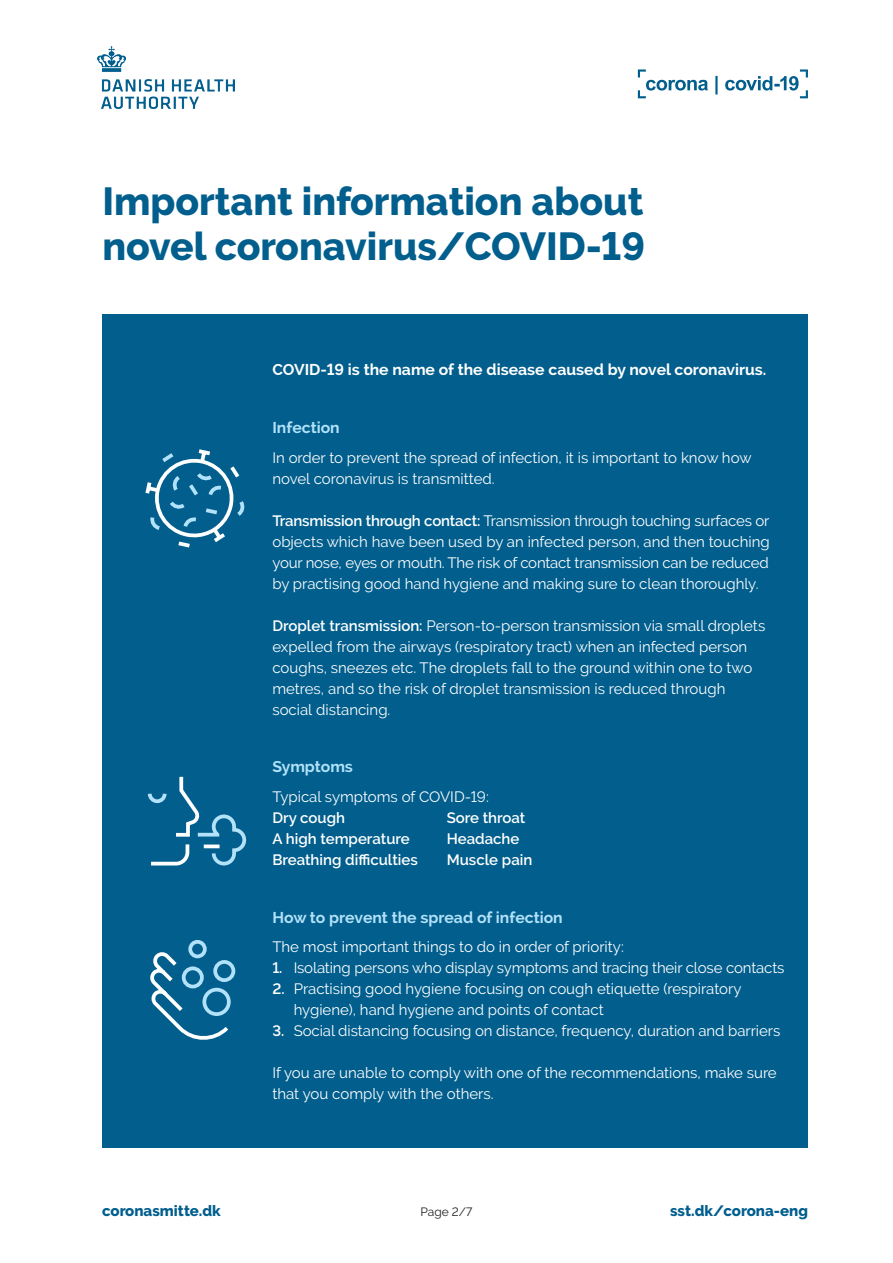
<style>
.page{position:relative;width:893px;height:1263px;background:#fff}
.page>*{position:absolute;margin:0;border:0;box-sizing:border-box;transform-origin:0 0}
.t1{font:800 39px/45px "Raleway";color:#015e8d}
.t2{font:700 15.75px "Raleway";color:#fff}
.t3{font:700 15.75px "Raleway";color:#b2e2f9}
.t4{font:15px/21px "Raleway";color:#fff}
.t5{font:600 15px "Raleway";color:#fff}
.t6{font:800 15px "Raleway";color:#015e8d}
.t7{font:12px "Raleway";color:#231f20}
.s1{font-weight:600}
</style>
<div class="page">
<div style="left:102px;top:315px;width:706px;height:833px;background:#015e8d"></div>
<svg style="left:638px;top:69px;width:170px;height:29px"></svg>
<svg style="left:145px;top:449px;width:99px;height:99px"></svg>
<svg style="left:147px;top:776px;width:100px;height:90px"></svg>
<svg style="left:150px;top:940px;width:86px;height:100px"></svg>
<img style="left:98px;top:46px;width:137px;height:63px">
<h1 class="t1" style="left:102px;top:179px;width:544px">Important information about novel coronavirus/COVID-19</h1>
<p class="t2" style="left:272px;top:361px;width:496px">COVID-19 is the name of the disease caused by novel coronavirus.</p>
<p class="t3" style="left:272px;top:418px;width:69px">Infection</p>
<p class="t4" style="left:272px;top:447px;width:481px">In order to prevent the spread of infection, it is important to know how novel coronavirus is transmitted.</p>
<p class="t4" style="left:272px;top:510px;width:499px;text-align:justify"><span class="s1">Transmission through contact:</span> Transmission through touching surfaces or objects which have been used by an infected person, and then touching your nose, eyes or mouth. The risk of contact transmission can be reduced by practising good hand hygiene and making sure to clean thoroughly.</p>
<p class="t4" style="left:272px;top:615px;width:494px"><span class="s1">Droplet transmission:</span> Person-to-person transmission via small droplets expelled from the airways (respiratory tract) when an infected person coughs, sneezes etc. The droplets fall to the ground within one to two metres, and so the risk of droplet transmission is reduced through social distancing.</p>
<p class="t3" style="left:272px;top:758px;width:82px">Symptoms</p>
<p class="t4" style="left:272px;top:786px;width:218px">Typical symptoms of COVID-19:</p>
<p class="t5" style="left:272px;top:809px;width:74px">Dry cough</p>
<p class="t5" style="left:447px;top:809px;width:80px">Sore throat</p>
<p class="t5" style="left:272px;top:830px;width:139px">➢A high temperature</p>
<p class="t5" style="left:447px;top:830px;width:74px">Headache</p>
<p class="t5" style="left:272px;top:851px;width:147px">➢Breathing difficulties</p>
<p class="t5" style="left:447px;top:851px;width:87px">Muscle pain</p>
<p class="t3" style="left:272px;top:908px;width:292px">How to prevent the spread of infection</p>
<p class="t4" style="left:272px;top:936px;width:353px">The most important things to do in order of priority:</p>
<p class="t4" style="left:272px;top:957px;width:514px"><span class="s1">1.</span> Isolating persons who display symptoms and tracing their close contacts</p>
<p class="t4" style="left:294px;top:978px;width:449px;text-indent:-21px"><span class="s1">2.</span> Practising good hygiene focusing on cough etiquette (respiratory hygiene), hand hygiene and points of contact</p>
<p class="t4" style="left:272px;top:1020px;width:509px"><span class="s1">3.</span> Social distancing focusing on distance, frequency, duration and barriers</p>
<p class="t4" style="left:272px;top:1062px;width:506px">If you are unable to comply with one of the recommendations, make sure that you comply with the others.</p>
<p class="t6" style="left:102px;top:1202px;width:120px">coronasmitte.dk</p>
<p class="t7" style="left:420px;top:1205px;width:53px">Page 2/7</p>
<p class="t6" style="left:670px;top:1202px;width:139px">sst.dk/corona-eng</p>
</div>
